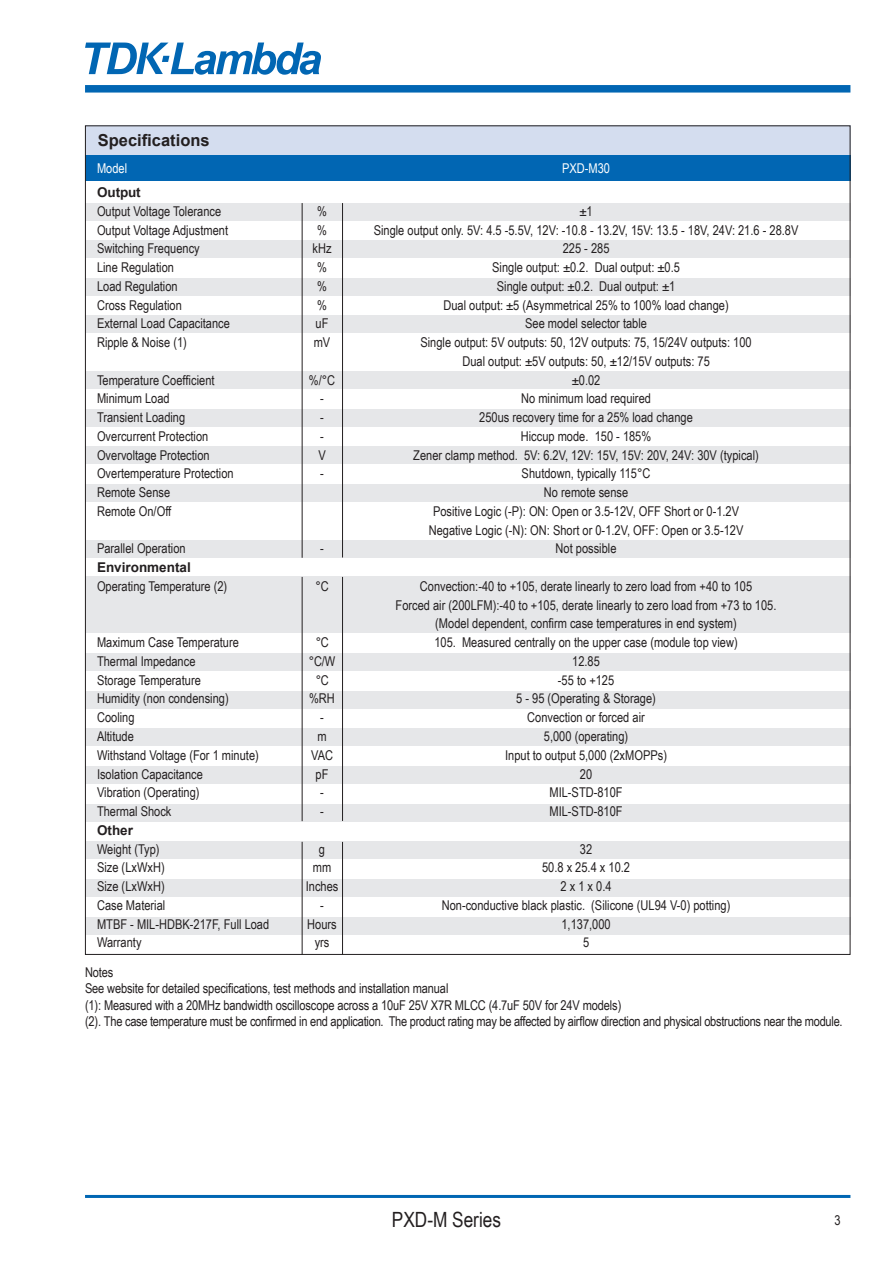
<style>
.page{position:relative;width:893px;height:1263px;background:#fff}
.page>*{position:absolute;margin:0;border:0;box-sizing:border-box;transform-origin:0 0}
.t1{font:21px "Arial Narrow";color:#231f20}
.t2{font:700 16.5px "Arial";color:#231f20}
.t3{font:13.5px/18.8px "Arial Narrow";color:#231f20;text-align:center}
.t4{font:13.5px "Arial Narrow";letter-spacing:-.02em;color:#231f20}
.t5{font:700 13.5px "Arial";color:#231f20}
.t6{font:13.5px "Arial Narrow";color:#fff}
</style>
<div class="page">
<div style="left:85px;top:85px;width:765px;height:8px;background:#0166b3"></div>
<hr style="left:85px;top:1195px;width:765px;height:3px;background:#0166b3">
<svg style="left:85px;top:43px;width:236px;height:32px"></svg>
<div style="left:85px;top:125px;width:765px;height:30px;background:#d4ddef"></div>
<div style="left:85px;top:155px;width:765px;height:26px;background:#0166b3"></div>
<div style="left:85px;top:203px;width:765px;height:17px;background:#e6e7e9"></div>
<div style="left:85px;top:241px;width:765px;height:17px;background:#e6e7e9"></div>
<div style="left:85px;top:278px;width:765px;height:17px;background:#e6e7e9"></div>
<div style="left:85px;top:316px;width:765px;height:17px;background:#e6e7e9"></div>
<div style="left:85px;top:372px;width:765px;height:17px;background:#e6e7e9"></div>
<div style="left:85px;top:409px;width:765px;height:17px;background:#e6e7e9"></div>
<div style="left:85px;top:447px;width:765px;height:17px;background:#e6e7e9"></div>
<div style="left:85px;top:541px;width:765px;height:17px;background:#e6e7e9"></div>
<div style="left:85px;top:484px;width:765px;height:17px;background:#e6e7e9"></div>
<div style="left:85px;top:577px;width:765px;height:56px;background:#e6e7e9"></div>
<div style="left:85px;top:766px;width:765px;height:17px;background:#e6e7e9"></div>
<div style="left:85px;top:804px;width:765px;height:17px;background:#e6e7e9"></div>
<div style="left:85px;top:842px;width:765px;height:17px;background:#e6e7e9"></div>
<div style="left:85px;top:879px;width:765px;height:17px;background:#e6e7e9"></div>
<div style="left:85px;top:917px;width:765px;height:17px;background:#e6e7e9"></div>
<div style="left:85px;top:653px;width:765px;height:17px;background:#e6e7e9"></div>
<div style="left:85px;top:691px;width:765px;height:17px;background:#e6e7e9"></div>
<div style="left:85px;top:729px;width:765px;height:17px;background:#e6e7e9"></div>
<hr style="left:342px;top:203px;width:1px;height:354px;background:#231f20">
<hr style="left:342px;top:577px;width:1px;height:244px;background:#231f20">
<hr style="left:342px;top:842px;width:1px;height:113px;background:#231f20">
<hr style="left:302px;top:203px;width:1px;height:355px;background:#231f20">
<hr style="left:302px;top:577px;width:1px;height:244px;background:#231f20">
<hr style="left:302px;top:842px;width:1px;height:113px;background:#231f20">
<p class="t2" style="left:98px;top:128px;width:113px">Specifications</p>
<p class="t6" style="left:97px;top:158px;width:32px">Model</p>
<p class="t6" style="left:562px;top:158px;width:49px">PXD-M30</p>
<p class="t5" style="left:97px;top:183px;width:45px">Output</p>
<p class="t3" style="left:97px;top:201px;width:126px">Output Voltage Tolerance</p>
<p class="t3" style="left:317px;top:201px;width:11px">%</p>
<p class="t3" style="left:579px;top:201px;width:15px">±1</p>
<p class="t3" style="left:97px;top:220px;width:133px">Output Voltage Adjustment</p>
<p class="t3" style="left:317px;top:220px;width:11px">%</p>
<p class="t3" style="left:374px;top:220px;width:426px">Single output only. 5V: 4.5 -5.5V, 12V: -10.8 - 13.2V, 15V: 13.5 - 18V, 24V: 21.6 - 28.8V</p>
<p class="t3" style="left:97px;top:239px;width:104px">Switching Frequency</p>
<p class="t3" style="left:313px;top:239px;width:21px">kHz</p>
<p class="t3" style="left:563px;top:239px;width:48px">225 - 285</p>
<p class="t3" style="left:97px;top:258px;width:78px">Line Regulation</p>
<p class="t3" style="left:317px;top:258px;width:11px">%</p>
<p class="t3" style="left:492px;top:258px;width:189px">Single output: ±0.2. Dual output: ±0.5</p>
<p class="t3" style="left:97px;top:276px;width:82px">Load Regulation</p>
<p class="t3" style="left:317px;top:276px;width:11px">%</p>
<p class="t3" style="left:497px;top:276px;width:180px">Single output: ±0.2. Dual output: ±1</p>
<p class="t3" style="left:97px;top:295px;width:86px">Cross Regulation</p>
<p class="t3" style="left:317px;top:295px;width:11px">%</p>
<p class="t3" style="left:443px;top:295px;width:287px">Dual output: ±5 (Asymmetrical 25% to 100% load change)</p>
<p class="t3" style="left:97px;top:314px;width:134px">External Load Capacitance</p>
<p class="t3" style="left:316px;top:314px;width:14px">uF</p>
<p class="t3" style="left:525px;top:314px;width:123px">See model selector table</p>
<p class="t3" style="left:97px;top:333px;width:91px">Ripple &amp; Noise (1)</p>
<p class="t3" style="left:314px;top:333px;width:18px">mV</p>
<p class="t3" style="left:420px;top:333px;width:333px">Single output: 5V outputs: 50, 12V outputs: 75, 15/24V outputs: 100<br>Dual output: ±5V outputs: 50, ±12/15V outputs: 75</p>
<p class="t3" style="left:97px;top:370px;width:119px">Temperature Coefficient</p>
<p class="t3" style="left:309px;top:370px;width:28px">%/°C</p>
<p class="t3" style="left:572px;top:370px;width:30px">±0.02</p>
<p class="t3" style="left:97px;top:389px;width:74px">Minimum Load</p>
<p class="t3" style="left:320px;top:389px;width:5px">-</p>
<p class="t3" style="left:521px;top:389px;width:131px">No minimum load required</p>
<p class="t3" style="left:97px;top:408px;width:90px">Transient Loading</p>
<p class="t3" style="left:320px;top:408px;width:5px">-</p>
<p class="t3" style="left:479px;top:408px;width:215px">250us recovery time for a 25% load change</p>
<p class="t3" style="left:97px;top:426px;width:113px">Overcurrent Protection</p>
<p class="t3" style="left:320px;top:426px;width:5px">-</p>
<p class="t3" style="left:521px;top:426px;width:132px">Hiccup mode. 150 - 185%</p>
<p class="t3" style="left:97px;top:445px;width:114px">Overvoltage Protection</p>
<p class="t3" style="left:318px;top:445px;width:9px">V</p>
<p class="t3" style="left:413px;top:445px;width:347px">Zener clamp method. 5V: 6.2V, 12V: 15V, 15V: 20V, 24V: 30V (typical)</p>
<p class="t3" style="left:97px;top:464px;width:138px">Overtemperature Protection</p>
<p class="t3" style="left:320px;top:464px;width:5px">-</p>
<p class="t3" style="left:522px;top:464px;width:130px">Shutdown, typically 115°C</p>
<p class="t3" style="left:97px;top:483px;width:75px">Remote Sense</p>
<p class="t3" style="left:544px;top:483px;width:86px">No remote sense</p>
<p class="t3" style="left:97px;top:501px;width:76px">Remote On/Off</p>
<p class="t3" style="left:429px;top:501px;width:316px">Positive Logic (-P): ON: Open or 3.5-12V, OFF Short or 0-1.2V<br>Negative Logic (-N): ON: Short or 0-1.2V, OFF: Open or 3.5-12V</p>
<p class="t3" style="left:97px;top:539px;width:90px">Parallel Operation</p>
<p class="t3" style="left:320px;top:539px;width:5px">-</p>
<p class="t3" style="left:556px;top:539px;width:62px">Not possible</p>
<p class="t5" style="left:97px;top:558px;width:95px">Environmental</p>
<p class="t3" style="left:97px;top:576px;width:132px">Operating Temperature (2)</p>
<p class="t3" style="left:315px;top:576px;width:15px">°C</p>
<p class="t3" style="left:396px;top:576px;width:382px">Convection:-40 to +105, derate linearly to zero load from +40 to 105<br>Forced air (200LFM):-40 to +105, derate linearly to zero load from +73 to 105.</p>
<p class="t3" style="left:435px;top:614px;width:303px">(Model dependent, confirm case temperatures in end system)</p>
<p class="t3" style="left:97px;top:633px;width:143px">Maximum Case Temperature</p>
<p class="t3" style="left:316px;top:633px;width:15px">°C</p>
<p class="t3" style="left:434px;top:633px;width:305px">105. Measured centrally on the upper case (module top view)</p>
<p class="t3" style="left:97px;top:651px;width:100px">Thermal Impedance</p>
<p class="t3" style="left:309px;top:651px;width:28px">°C/W</p>
<p class="t3" style="left:572px;top:651px;width:29px">12.85</p>
<p class="t3" style="left:97px;top:670px;width:105px">Storage Temperature</p>
<p class="t3" style="left:316px;top:670px;width:15px">°C</p>
<p class="t3" style="left:558px;top:670px;width:58px">-55 to +125</p>
<p class="t3" style="left:97px;top:689px;width:133px">Humidity (non condensing)</p>
<p class="t3" style="left:309px;top:689px;width:27px">%RH</p>
<p class="t3" style="left:516px;top:689px;width:141px">5 - 95 (Operating &amp; Storage)</p>
<p class="t3" style="left:97px;top:708px;width:39px">Cooling</p>
<p class="t3" style="left:320px;top:708px;width:5px">-</p>
<p class="t3" style="left:527px;top:708px;width:119px">Convection or forced air</p>
<p class="t3" style="left:97px;top:726px;width:38px">Altitude</p>
<p class="t3" style="left:317px;top:726px;width:11px">m</p>
<p class="t3" style="left:544px;top:726px;width:86px">5,000 (operating)</p>
<p class="t3" style="left:97px;top:745px;width:163px">Withstand Voltage (For 1 minute)</p>
<p class="t3" style="left:311px;top:745px;width:23px">VAC</p>
<p class="t3" style="left:505px;top:745px;width:163px">Input to output 5,000 (2xMOPPs)</p>
<p class="t3" style="left:97px;top:764px;width:107px">Isolation Capacitance</p>
<p class="t3" style="left:316px;top:764px;width:14px">pF</p>
<p class="t3" style="left:580px;top:764px;width:14px">20</p>
<p class="t3" style="left:97px;top:783px;width:104px">Vibration (Operating)</p>
<p class="t3" style="left:320px;top:783px;width:5px">-</p>
<p class="t3" style="left:549px;top:783px;width:75px">MIL-STD-810F</p>
<p class="t3" style="left:97px;top:801px;width:76px">Thermal Shock</p>
<p class="t3" style="left:320px;top:801px;width:5px">-</p>
<p class="t3" style="left:549px;top:801px;width:75px">MIL-STD-810F</p>
<p class="t5" style="left:97px;top:820px;width:38px">Other</p>
<p class="t3" style="left:97px;top:839px;width:64px">Weight (Typ)</p>
<p class="t3" style="left:319px;top:839px;width:8px">g</p>
<p class="t3" style="left:580px;top:839px;width:14px">32</p>
<p class="t3" style="left:97px;top:858px;width:69px">Size (LxWxH)</p>
<p class="t3" style="left:313px;top:858px;width:20px">mm</p>
<p class="t3" style="left:542px;top:858px;width:90px">50.8 x 25.4 x 10.2</p>
<p class="t3" style="left:97px;top:876px;width:69px">Size (LxWxH)</p>
<p class="t3" style="left:306px;top:876px;width:34px">Inches</p>
<p class="t3" style="left:560px;top:876px;width:53px">2 x 1 x 0.4</p>
<p class="t3" style="left:97px;top:895px;width:70px">Case Material</p>
<p class="t3" style="left:320px;top:895px;width:5px">-</p>
<p class="t3" style="left:442px;top:895px;width:290px">Non-conductive black plastic. (Silicone (UL94 V-0) potting)</p>
<p class="t3" style="left:97px;top:914px;width:174px">MTBF - MIL-HDBK-217F, Full Load</p>
<p class="t3" style="left:307px;top:914px;width:31px">Hours</p>
<p class="t3" style="left:561px;top:914px;width:51px">1,137,000</p>
<p class="t3" style="left:97px;top:933px;width:46px">Warranty</p>
<p class="t3" style="left:315px;top:933px;width:16px">yrs</p>
<p class="t3" style="left:583px;top:933px;width:8px">5</p>
<p class="t3" style="left:85px;top:962px;width:30px">Notes</p>
<p class="t3" style="left:85px;top:979px;width:365px">See website for detailed specifications, test methods and installation manual</p>
<p class="t3" style="left:85px;top:995px;width:538px">(1): Measured with a 20MHz bandwidth oscilloscope across a 10uF 25V X7R MLCC (4.7uF 50V for 24V models)</p>
<p class="t4" style="left:85px;top:1012px;width:759px">(2). The case temperature must be confirmed in end application. The product rating may be affected by airflow direction and physical obstructions near the module.</p>
<p class="t1" style="left:392px;top:1204px;width:111px">PXD-M Series</p>
<p class="t3" style="left:835px;top:1210px;width:8px">3</p>
</div>
